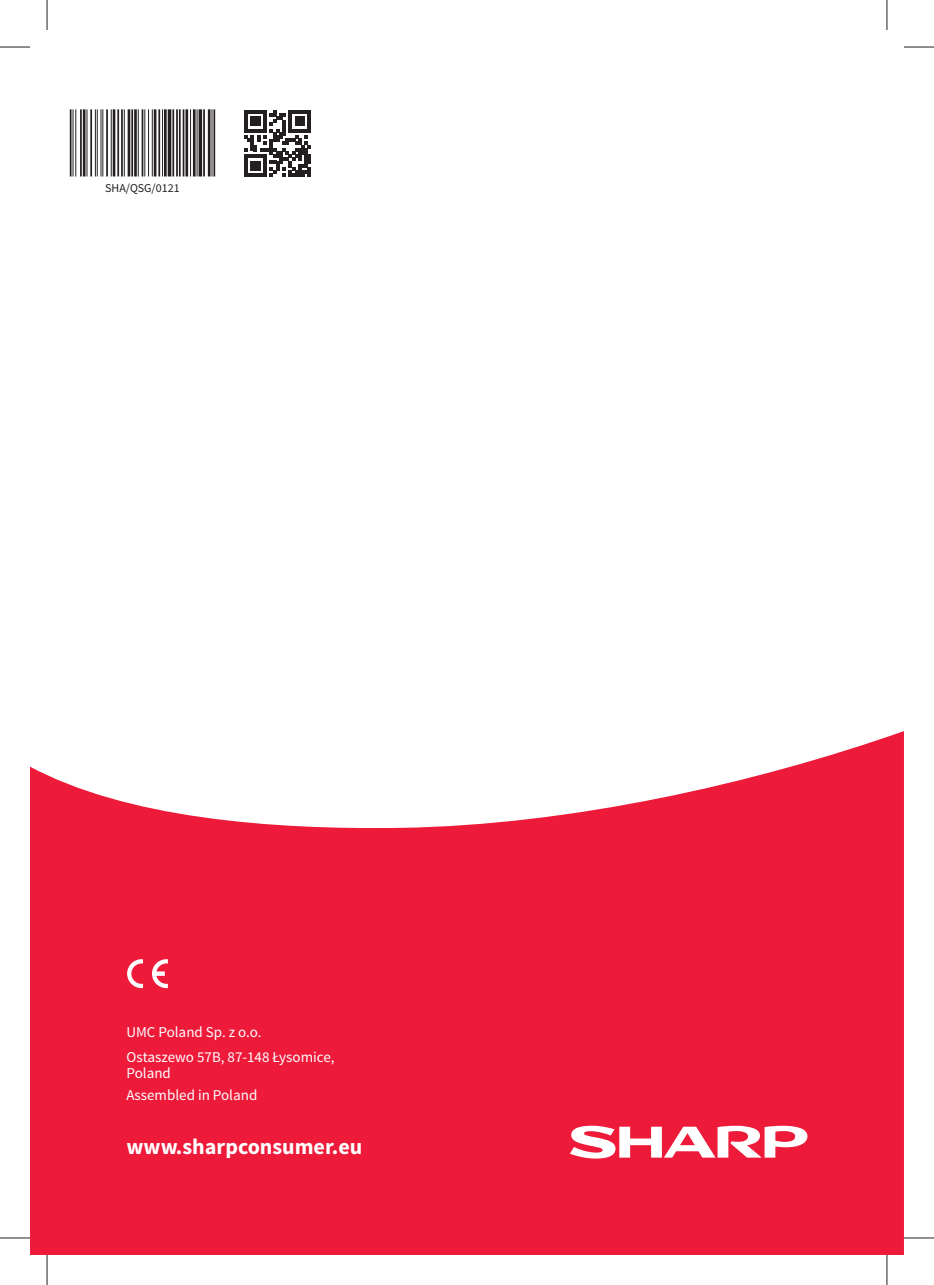
<style>
.page{position:relative;width:934px;height:1285px;background:#fff}
.page>*{position:absolute;margin:0;border:0;box-sizing:border-box;transform-origin:0 0}
.t1{font:700 22px "Source Sans Pro";color:#fff}
.t2{font:15px/24.6px "Source Sans Pro";color:#fff}
.t3{font:12px "Source Sans Pro";color:#231f20}
</style>
<div class="page">
<svg style="left:30px;top:731px;width:873px;height:524px;fill:#ed1a3a"></svg>
<svg style="left:569px;top:1125px;width:239px;height:33px"></svg>
<svg style="left:127px;top:959px;width:16px;height:29px"></svg>
<svg style="left:152px;top:959px;width:16px;height:29px"></svg>
<svg style="left:244px;top:110px;width:67px;height:67px"></svg>
<hr style="left:70px;top:109px;width:1px;height:67px;background:#231f20">
<hr style="left:73px;top:109px;width:1px;height:67px;background:#231f20">
<hr style="left:75px;top:109px;width:1px;height:67px;background:#231f20">
<hr style="left:80px;top:109px;width:2px;height:67px;background:#231f20">
<hr style="left:83px;top:109px;width:2px;height:67px;background:#231f20">
<hr style="left:87px;top:109px;width:1px;height:67px;background:#231f20">
<hr style="left:90px;top:109px;width:2px;height:67px;background:#231f20">
<hr style="left:95px;top:109px;width:1px;height:67px;background:#231f20">
<hr style="left:97px;top:109px;width:1px;height:67px;background:#231f20">
<hr style="left:100px;top:109px;width:1px;height:67px;background:#231f20">
<hr style="left:102px;top:109px;width:1px;height:67px;background:#231f20">
<hr style="left:106px;top:109px;width:2px;height:67px;background:#231f20">
<hr style="left:111px;top:109px;width:1px;height:67px;background:#231f20">
<hr style="left:113px;top:109px;width:2px;height:67px;background:#231f20">
<hr style="left:117px;top:109px;width:2px;height:67px;background:#231f20">
<hr style="left:121px;top:109px;width:2px;height:67px;background:#231f20">
<hr style="left:124px;top:109px;width:1px;height:67px;background:#231f20">
<hr style="left:128px;top:109px;width:2px;height:67px;background:#231f20">
<hr style="left:131px;top:109px;width:2px;height:67px;background:#231f20">
<hr style="left:134px;top:109px;width:3px;height:67px;background:#231f20">
<hr style="left:138px;top:109px;width:1px;height:67px;background:#231f20">
<hr style="left:141px;top:109px;width:2px;height:67px;background:#231f20">
<hr style="left:144px;top:109px;width:1px;height:67px;background:#231f20">
<hr style="left:148px;top:109px;width:1px;height:67px;background:#231f20">
<hr style="left:152px;top:109px;width:1px;height:67px;background:#231f20">
<hr style="left:154px;top:109px;width:2px;height:67px;background:#231f20">
<hr style="left:158px;top:109px;width:2px;height:67px;background:#231f20">
<hr style="left:162px;top:109px;width:1px;height:67px;background:#231f20">
<hr style="left:164px;top:109px;width:3px;height:67px;background:#231f20">
<hr style="left:168px;top:109px;width:3px;height:67px;background:#231f20">
<hr style="left:172px;top:109px;width:2px;height:67px;background:#231f20">
<hr style="left:176px;top:109px;width:2px;height:67px;background:#231f20">
<hr style="left:179px;top:109px;width:1px;height:67px;background:#231f20">
<hr style="left:182px;top:109px;width:2px;height:67px;background:#231f20">
<hr style="left:185px;top:109px;width:3px;height:67px;background:#231f20">
<hr style="left:190px;top:109px;width:1px;height:67px;background:#231f20">
<hr style="left:193px;top:109px;width:2px;height:67px;background:#231f20">
<hr style="left:196px;top:109px;width:1px;height:67px;background:#231f20">
<svg style="left:198px;top:109px;width:4px;height:67px"></svg>
<hr style="left:203px;top:109px;width:2px;height:67px;background:#231f20">
<hr style="left:208px;top:109px;width:2px;height:67px;background:#231f20">
<hr style="left:211px;top:109px;width:1px;height:67px;background:#231f20">
<hr style="left:213px;top:109px;width:2px;height:67px;background:#231f20">
<hr style="left:0;top:47px;width:30px;height:1px;background:#231f20">
<hr style="left:903px;top:47px;width:30px;height:1px;background:#231f20">
<hr style="left:0;top:1237px;width:30px;height:1px;background:#231f20">
<hr style="left:903px;top:1237px;width:30px;height:1px;background:#231f20">
<hr style="left:47px;top:0;width:1px;height:30px;background:#231f20">
<hr style="left:47px;top:1255px;width:1px;height:30px;background:#231f20">
<hr style="left:886px;top:0;width:1px;height:30px;background:#231f20">
<hr style="left:886px;top:1255px;width:1px;height:30px;background:#231f20">
<p class="t3" style="left:105px;top:183px;width:76px">SHA/QSG/0121</p>
<p class="t2" style="left:126px;top:1021px;width:209px">UMC Poland Sp. z o.o.<br>Ostaszewo 57B, 87-148 Łysomice,</p>
<p class="t2" style="left:126px;top:1062px;width:132px;line-height:22.6px">Poland<br>Assembled in Poland</p>
<h1 class="t1" style="left:126px;top:1138px;width:237px">www.sharpconsumer.eu</h1>
</div>
